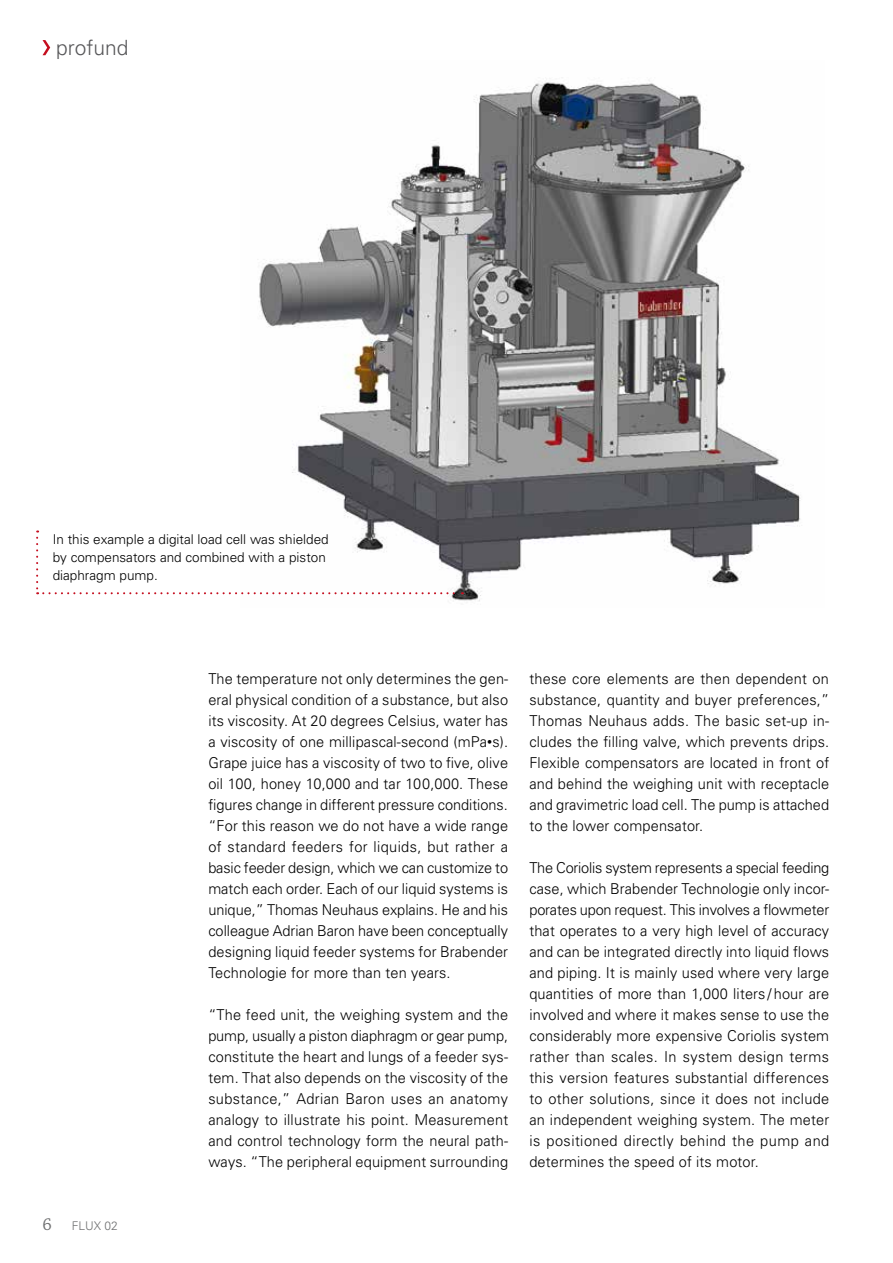
<style>
.page{position:relative;width:893px;height:1263px;background:#fff}
.page>*{position:absolute;margin:0;border:0;box-sizing:border-box;transform-origin:0 0}
.t1{font:300 21px "Univers";color:#58585a}
.t2{font:18px "Chaparral Pro";color:#707172}
.t3{font:300 15px/21px "Univers";letter-spacing:.01em;color:#000;text-align:justify}
.t4{font:300 13.5px/18px "Univers";color:#000}
.t5{font:300 12px "Univers";color:#707172}
.s1{font-weight:400}
</style>
<div class="page">
<svg style="left:43px;top:40px;width:7px;height:15px"></svg>
<img style="left:241px;top:80px;width:560px;height:521px">
<svg style="left:36px;top:538px;width:427px;height:56px"></svg>
<h1 class="t1" style="left:56px;top:35px;width:74px">profund</h1>
<p class="t4" style="left:53px;top:529px;width:278px">In this example a digital load cell was shielded by compensators and combined with a piston diaphragm pump.</p>
<p class="t2" style="left:43px;top:1214px;width:11px">6</p>
<p class="t5" style="left:72px;top:1218px;width:48px">FLUX 02</p>
<p class="t3" style="left:208px;top:668px;width:301px">The temperature not only determines the gen&shy;eral physical condition of a substance, but also its viscosity. At 20 degrees Celsius, water has a viscosity of one millipascal-second (mPa<span class="s1">•</span>s).<br>Grape juice has a viscosity of two to five, olive oil 100, honey 10,000 and tar 100,000. These figures change in different pressure conditions. “For this reason we do not have a wide range of standard feeders for liquids, but rather a basic feeder design, which we can customize to match each order. Each of our liquid systems is unique,” Thomas Neuhaus explains. He and his colleague Adrian Baron have been conceptually designing liquid feeder systems for Brabender Technologie for more than ten years.</p>
<p class="t3" style="left:208px;top:1004px;width:301px">“The feed unit, the weighing system and the pump, usually a piston diaphragm or gear pump, constitute the heart and lungs of a feeder sys&shy;tem. That also depends on the viscosity of the substance,” Adrian Baron uses an anatomy analogy to illustrate his point. Measurement and control technology form the neural path&shy;ways. “The peripheral equipment surrounding</p>
<p class="t3" style="left:529px;top:668px;width:301px">these core elements are then dependent on substance, quantity and buyer preferences,” Thomas Neuhaus adds. The basic set-up in&shy;cludes the filling valve, which prevents drips.<br>Flexible compensators are located in front of and behind the weighing unit with receptacle and gravimetric load cell. The pump is attached to the lower compensator.</p>
<p class="t3" style="left:529px;top:857px;width:301px">The Coriolis system represents a special feeding case, which Brabender Technologie only incor&shy;porates upon request. This involves a flowmeter that operates to a very high level of accuracy and can be integrated directly into liquid flows and piping. It is mainly used where very large quantities of more than 1,000 liters / hour are involved and where it makes sense to use the considerably more expensive Coriolis system rather than scales. In system design terms this version features substantial differences to other solutions, since it does not include an independent weighing system. The meter is positioned directly behind the pump and determines the speed of its motor.</p>
</div>
